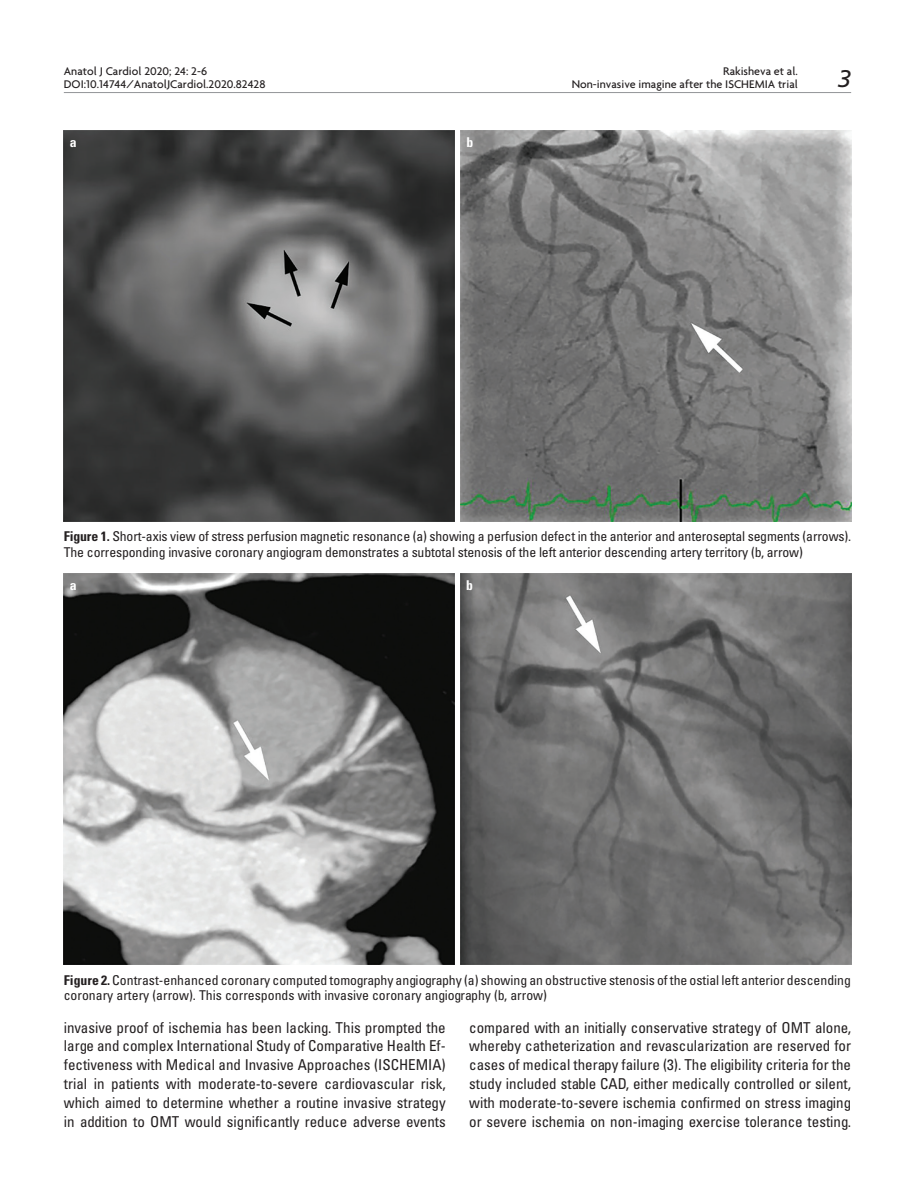
<style>
.page{position:relative;width:915px;height:1191px;background:#fff}
.page>*{position:absolute;margin:0;border:0;box-sizing:border-box;transform-origin:0 0}
.t1{font:24px "Frutiger Italic Tr";color:#231f20}
.ana_metin{font:15px/18.9px "Univers Condensed Tr";color:#231f20;text-align:justify}
.fotoalti{font:13.5px/15.8px "Univers Condensed Tr";letter-spacing:-.01em;color:#231f20}
.fotoalti-2{font:13.5px "Univers Cond Bd Tr";color:#fff}
.t2{font:500 12px/13.5px "Firma";color:#231f20;text-align:right}
.s1{font-family:"Univers Cond Bd Tr"}
</style>
<div class="page">
<hr style="left:64px;top:92px;width:786px;height:1px;background:#939598">
<img style="left:64px;top:131px;width:390px;height:390px">
<img style="left:460px;top:131px;width:390px;height:390px">
<img style="left:64px;top:574px;width:390px;height:390px">
<img style="left:460px;top:574px;width:390px;height:390px">
<p class="t2" style="left:64px;top:64px;width:203px;text-align:left">Anatol J Cardiol 2020; 24: 2-6<br>DOI:10.14744/AnatolJCardiol.2020.82428</p>
<h1 class="t1" style="left:837px;top:65px;width:15px">3</h1>
<p class="t2" style="left:571px;top:64px;width:227px">Rakisheva et al.<br>Non-invasive imagine after the ISCHEMIA trial</p>
<p class="fotoalti-2" style="left:70px;top:133px;width:8px">a</p>
<p class="fotoalti-2" style="left:466px;top:133px;width:8px">b</p>
<p class="fotoalti" style="left:64px;top:528px;width:788px"><span class="s1">Figure 1.</span> Short-axis view of stress perfusion magnetic resonance (a) showing a perfusion defect in the anterior and anteroseptal segments (arrows).<br>The corresponding invasive coronary angiogram demonstrates a subtotal stenosis of the left anterior descending artery territory (b, arrow)</p>
<p class="fotoalti-2" style="left:70px;top:576px;width:8px">a</p>
<p class="fotoalti-2" style="left:466px;top:576px;width:8px">b</p>
<p class="fotoalti" style="left:64px;top:971px;width:788px"><span class="s1">Figure 2.</span> Contrast-enhanced coronary computed tomography angiography (a) showing an obstructive stenosis of the ostial left anterior descending coronary artery (arrow). This corresponds with invasive coronary angiography (b, arrow)</p>
<p class="ana_metin" style="left:64px;top:1017px;width:383px">invasive proof of ischemia has been lacking. This prompted the large and complex International Study of Comparative Health Ef&shy;fectiveness with Medical and Invasive Approaches (ISCHEMIA) trial in patients with moderate-to-severe cardiovascular risk, which aimed to determine whether a routine invasive strategy in addition to OMT would significantly reduce adverse events</p>
<p class="ana_metin" style="left:469px;top:1017px;width:383px">compared with an initially conservative strategy of OMT alone, whereby catheterization and revascularization are reserved for cases of medical therapy failure (3). The eligibility criteria for the study included stable CAD, either medically controlled or silent, with moderate-to-severe ischemia confirmed on stress imaging or severe ischemia on non-imaging exercise tolerance testing.</p>
</div>
